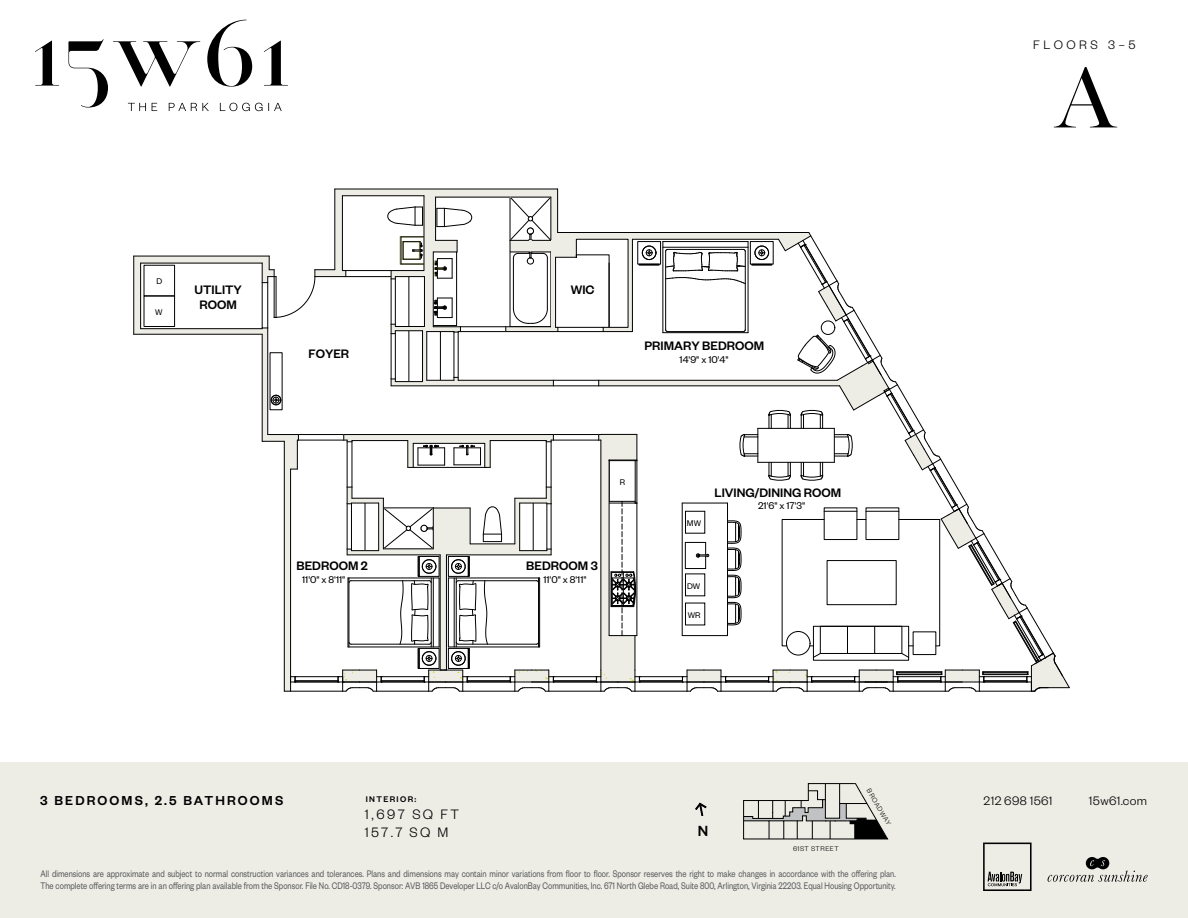
<style>
.page{position:relative;width:1188px;height:918px;background:#fff}
.page>*{position:absolute;margin:0;border:0;box-sizing:border-box;transform-origin:0 0}
.t1{font:87px "Miller Banner";color:#000}
.t2{font:500 16.2px "Founders Grotesk";color:#000}
.t3{font:300 15px/17.2px "Founders Grotesk";letter-spacing:.15em;color:#000}
.t4{font:500 14.25px "Founders Grotesk";letter-spacing:.15em;color:#000}
.t5{font:500 13.5px "Founders Grotesk";color:#000}
.t6{font:300 13.5px "Founders Grotesk";letter-spacing:.025em;color:#000}
.t7{font:10.8px "Founders Grotesk";color:#000}
.t8{font:10.5px/12px "Founders Grotesk";color:#58595b;scale:.8 1}
.t9{font:500 9px "Founders Grotesk";letter-spacing:.15em;color:#000}
.t10{font:9px "Founders Grotesk";color:#000}
.t11{font:300 7.5px "Founders Grotesk";letter-spacing:.07em;color:#000}
</style>
<div class="page">
<div style="left:0;top:763px;width:1188px;height:155px;background:#edede6"></div>
<svg style="left:35px;top:20px;width:253px;height:91px"></svg>
<svg style="left:983px;top:843px;width:49px;height:48px"></svg>
<svg style="left:1048px;top:857px;width:100px;height:25px"></svg>
<svg style="left:743px;top:783px;width:145px;height:57px"></svg>
<div style="left:144px;top:265px;width:31px;height:31px;border:1px solid #000"></div>
<div style="left:144px;top:296px;width:31px;height:31px;border:1px solid #000"></div>
<div style="left:141px;top:256px;width:128px;height:7px;background:#edede6"></div>
<div style="left:134px;top:256px;width:7px;height:78px;background:#edede6"></div>
<div style="left:141px;top:329px;width:121px;height:5px;background:#edede6"></div>
<div style="left:335px;top:189px;width:7px;height:81px;background:#edede6"></div>
<div style="left:342px;top:189px;width:82px;height:7px;background:#edede6"></div>
<div style="left:436px;top:189px;width:122px;height:8px;background:#edede6"></div>
<div style="left:424px;top:189px;width:12px;height:51px;background:#edede6"></div>
<hr style="left:342px;top:195px;width:82px;height:1px;background:#000">
<hr style="left:335px;top:189px;width:223px;height:1px;background:#000">
<hr style="left:334px;top:189px;width:1px;height:81px;background:#000">
<hr style="left:557px;top:189px;width:1px;height:43px;background:#000">
<hr style="left:141px;top:328px;width:121px;height:1px;background:#000">
<hr style="left:134px;top:334px;width:128px;height:1px;background:#000">
<hr style="left:141px;top:263px;width:121px;height:1px;background:#000">
<hr style="left:140px;top:263px;width:1px;height:66px;background:#000">
<hr style="left:133px;top:256px;width:1px;height:78px;background:#000">
<hr style="left:134px;top:256px;width:135px;height:1px;background:#000">
<svg style="left:262px;top:196px;width:808px;height:496px"></svg>
<hr style="left:609px;top:460px;width:1px;height:176px;background:#000">
<div style="left:685px;top:511px;width:20px;height:22px;border:1px solid #000"></div>
<div style="left:685px;top:574px;width:20px;height:22px;border:1px solid #000"></div>
<div style="left:685px;top:603px;width:20px;height:22px;border:1px solid #000"></div>
<svg style="left:695px;top:802px;width:12px;height:14px"></svg>
<hr style="left:552px;top:241px;width:3px;height:88px;background:#edede6">
<p class="t10" style="left:156px;top:275px;width:7px">D</p>
<p class="t10" style="left:155px;top:307px;width:9px">W</p>
<p class="t5" style="left:195px;top:282px;width:49px">UTILITY</p>
<p class="t5" style="left:571px;top:282px;width:25px">WIC</p>
<p class="t5" style="left:200px;top:296px;width:39px">ROOM</p>
<p class="t5" style="left:309px;top:345px;width:42px">FOYER</p>
<p class="t5" style="left:645px;top:338px;width:121px">PRIMARY BEDROOM</p>
<p class="t7" style="left:680px;top:353px;width:51px">14'9" x 10'4"</p>
<p class="t5" style="left:296px;top:557px;width:73px">BEDROOM 2</p>
<p class="t7" style="left:302px;top:573px;width:45px">11'0" x 8'11"</p>
<p class="t10" style="left:620px;top:476px;width:7px">R</p>
<p class="t5" style="left:526px;top:557px;width:73px">BEDROOM 3</p>
<p class="t7" style="left:543px;top:573px;width:45px">11'0" x 8'11"</p>
<p class="t10" style="left:687px;top:518px;width:16px">MW</p>
<p class="t5" style="left:714px;top:484px;width:128px">LIVING/DINING ROOM</p>
<p class="t7" style="left:758px;top:499px;width:49px">21'6" x 17'3"</p>
<p class="t10" style="left:687px;top:580px;width:15px">DW</p>
<p class="t10" style="left:688px;top:610px;width:14px">WR</p>
<h3 class="t4" style="left:40px;top:792px;width:245px">3 BEDROOMS, 2.5 BATHROOMS</h3>
<p class="t9" style="left:366px;top:794px;width:52px">INTERIOR:</p>
<h3 class="t3" style="left:365px;top:805px;width:96px">1,697 SQ FT<br>157.7 SQ M</h3>
<h2 class="t2" style="left:698px;top:821px;width:12px">N</h2>
<p class="t11" style="left:793px;top:844px;width:47px">61ST STREET</p>
<p class="t11" style="left:872px;top:787px;width:43px;rotate:59deg">BROADWAY</p>
<p class="t8" style="left:40px;top:867px;width:1071px">All dimensions are approximate and subject to normal construction variances and tolerances. Plans and dimensions may contain minor variations from floor to floor. Sponsor reserves the right to make changes in accordance with the offering plan.<br>The complete offering terms are in an offering plan available from the Sponsor. File No. CD18-0379. Sponsor: AVB 1865 Developer LLC c/o AvalonBay Communities, Inc. 671 North Glebe Road, Suite 800, Arlington, Virginia 22203. Equal Housing Opportunity.</p>
<p class="t6" style="left:1033px;top:37px;width:104px">FLOORS 3–5</p>
<h1 class="t1" style="left:1056px;top:46px;width:61px">A</h1>
<p class="t6" style="left:983px;top:793px;width:71px">212 698 1561</p>
<p class="t6" style="left:1089px;top:793px;width:60px">15w61.com</p>
</div>
